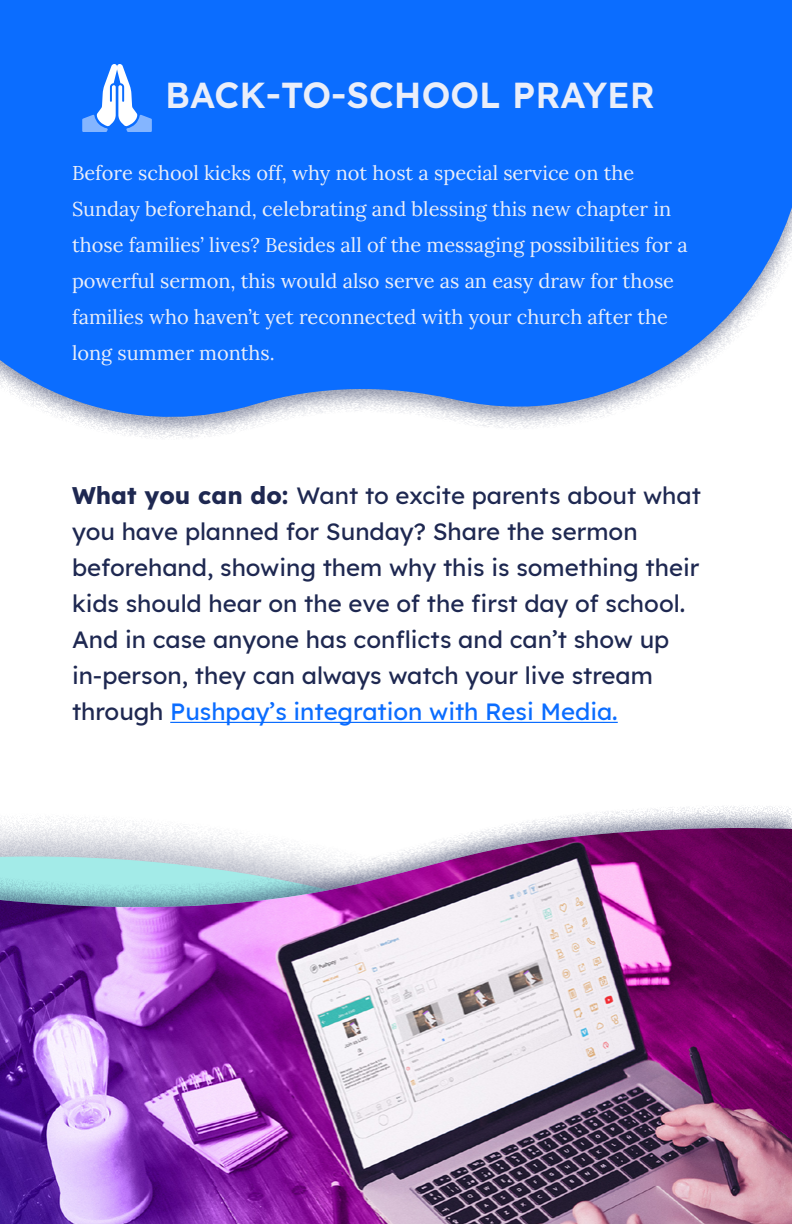
<style>
.page{position:relative;width:792px;height:1224px;background:#fff}
.page>*{position:absolute;margin:0;border:0;box-sizing:border-box;transform-origin:0 0}
.t1{font:600 36px "Lexend";color:#eaeef9}
.t2{font:500 24px/36px "Lexend";color:#1e2851}
.t3{font:20px/36px "Lora";color:#eaeef9}
.s1{font-weight:700}
.s2{color:#0b6dff}
</style>
<div class="page">
<div style="left:0;top:0;width:792px;height:440px;background:#1e2851;opacity:.49"></div>
<svg style="left:0;top:0;width:792px;height:421px;background:#1e77fd"></svg>
<hr style="left:170px;top:722px;width:448px;height:1px;background:#0b6dff">
<svg style="left:82px;top:64px;width:70px;height:68px"></svg>
<div style="left:0;top:804px;width:792px;height:420px;background:#1e2851;opacity:.5"></div>
<img style="left:0;top:827px;width:792px;height:397px">
<img style="left:0;top:828px;width:792px;height:86px">
<h1 class="t1" style="left:165px;top:68px;width:491px">BACK-TO-SCHOOL PRAYER</h1>
<p class="t3" style="left:72px;top:154px;width:617px">Before school kicks off, why not host a special service on the Sunday beforehand, celebrating and blessing this new chapter in those families’ lives? Besides all of the messaging possibilities for a powerful sermon, this would also serve as an easy draw for those families who haven’t yet reconnected with your church after the long summer months.</p>
<p class="t2" style="left:72px;top:476px;width:630px"><span class="s1">What you can do:</span> Want to excite parents about what you have planned for Sunday? Share the sermon beforehand, showing them why this is something their kids should hear on the eve of the first day of school.<br>And in case anyone has conflicts and can’t show up in-person, they can always watch your live stream through <span class="s2">Pushpay’s integration with Resi Media.</span></p>
</div>
